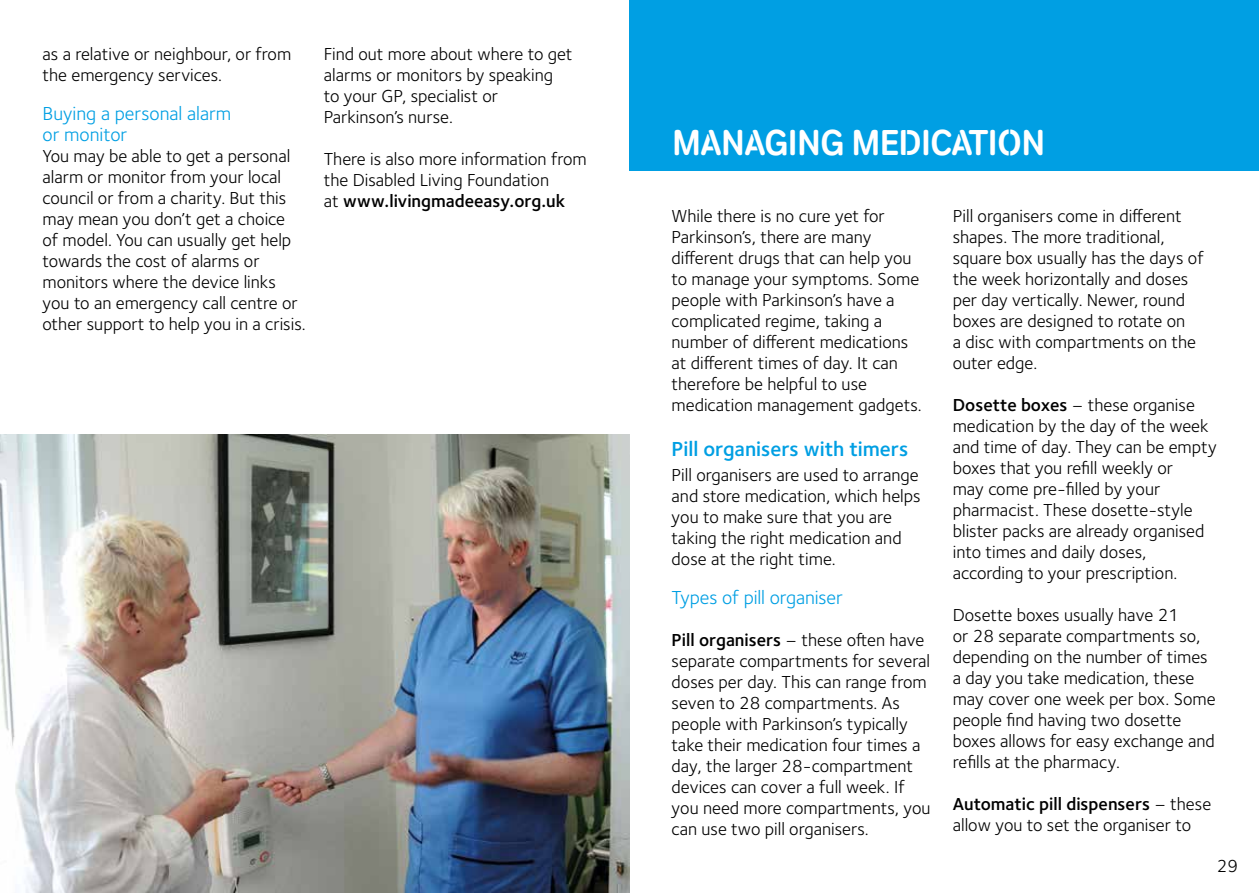
<style>
.page{position:relative;width:1259px;height:893px;background:#fff}
.page>*{position:absolute;margin:0;border:0;box-sizing:border-box;transform-origin:0 0}
.t1{font:36px "Parkinsons UK Stencil";color:#fff}
.t2{font:600 21px "Foundry Sterling";letter-spacing:-.005em;color:#009fe3}
.t3{font:19.5px/21px "Foundry Sterling";color:#009fe3}
.t4{font:18px/21px "Foundry Sterling";color:#000}
.s1{font-weight:600}
</style>
<div class="page">
<img style="left:0;top:435px;width:629px;height:458px">
<div style="left:629px;top:0;width:630px;height:170px;background:#009fe3"></div>
<p class="t4" style="left:43px;top:43px;width:250px">as a relative or neighbour, or from the emergency services.</p>
<p class="t3" style="left:43px;top:103px;width:190px">Buying a personal alarm or monitor</p>
<p class="t4" style="left:43px;top:145px;width:265px">You may be able to get a personal alarm or monitor from your local council or from a charity. But this may mean you don’t get a choice<br>of model. You can usually get help towards the cost of alarms or monitors where the device links you to an emergency call centre or other support to help you in a crisis.</p>
<p class="t4" style="left:324px;top:43px;width:250px">Find out more about where to get alarms or monitors by speaking to your GP, specialist or<br>Parkinson’s nurse.</p>
<p class="t4" style="left:324px;top:149px;width:264px">There is also more information from the Disabled Living Foundation<br>at <span class="s1">www.livingmadeeasy.org.uk</span></p>
<h1 class="t1" style="left:672px;top:120px;width:374px">MANAGING MEDICATION</h1>
<p class="t4" style="left:671px;top:206px;width:252px">While there is no cure yet for<br>Parkinson’s, there are many different drugs that can help you to manage your symptoms. Some people with Parkinson’s have a complicated regime, taking a number of different medications at different times of day. It can therefore be helpful to use medication management gadgets.</p>
<p class="t2" style="left:671px;top:437px;width:238px">Pill organisers with timers</p>
<p class="t4" style="left:671px;top:465px;width:250px">Pill organisers are used to arrange and store medication, which helps you to make sure that you are taking the right medication and dose at the right time.</p>
<p class="t3" style="left:671px;top:588px;width:173px">Types of pill organiser</p>
<p class="t4" style="left:671px;top:630px;width:261px"><span class="s1">Pill organisers</span> – these often have separate compartments for several doses per day. This can range from seven to 28 compartments. As people with Parkinson’s typically take their medication four times a day, the larger 28-compartment devices can cover a full week. If you need more compartments, you can use two pill organisers.</p>
<p class="t4" style="left:952px;top:206px;width:252px">Pill organisers come in different shapes. The more traditional, square box usually has the days of the week horizontally and doses per day vertically. Newer, round boxes are designed to rotate on<br>a disc with compartments on the outer edge.</p>
<p class="t4" style="left:952px;top:395px;width:265px"><span class="s1">Dosette boxes</span> – these organise medication by the day of the week and time of day. They can be empty boxes that you refill weekly or<br>may come pre-filled by your pharmacist. These dosette-style blister packs are already organised into times and daily doses, according to your prescription.</p>
<p class="t4" style="left:952px;top:605px;width:264px">Dosette boxes usually have 21<br>or 28 separate compartments so, depending on the number of times a day you take medication, these may cover one week per box. Some people find having two dosette boxes allows for easy exchange and refills at the pharmacy.</p>
<p class="t4" style="left:952px;top:794px;width:260px"><span class="s1">Automatic pill dispensers</span> – these allow you to set the organiser to</p>
<p class="t4" style="left:1217px;top:856px;width:23px">29</p>
</div>
